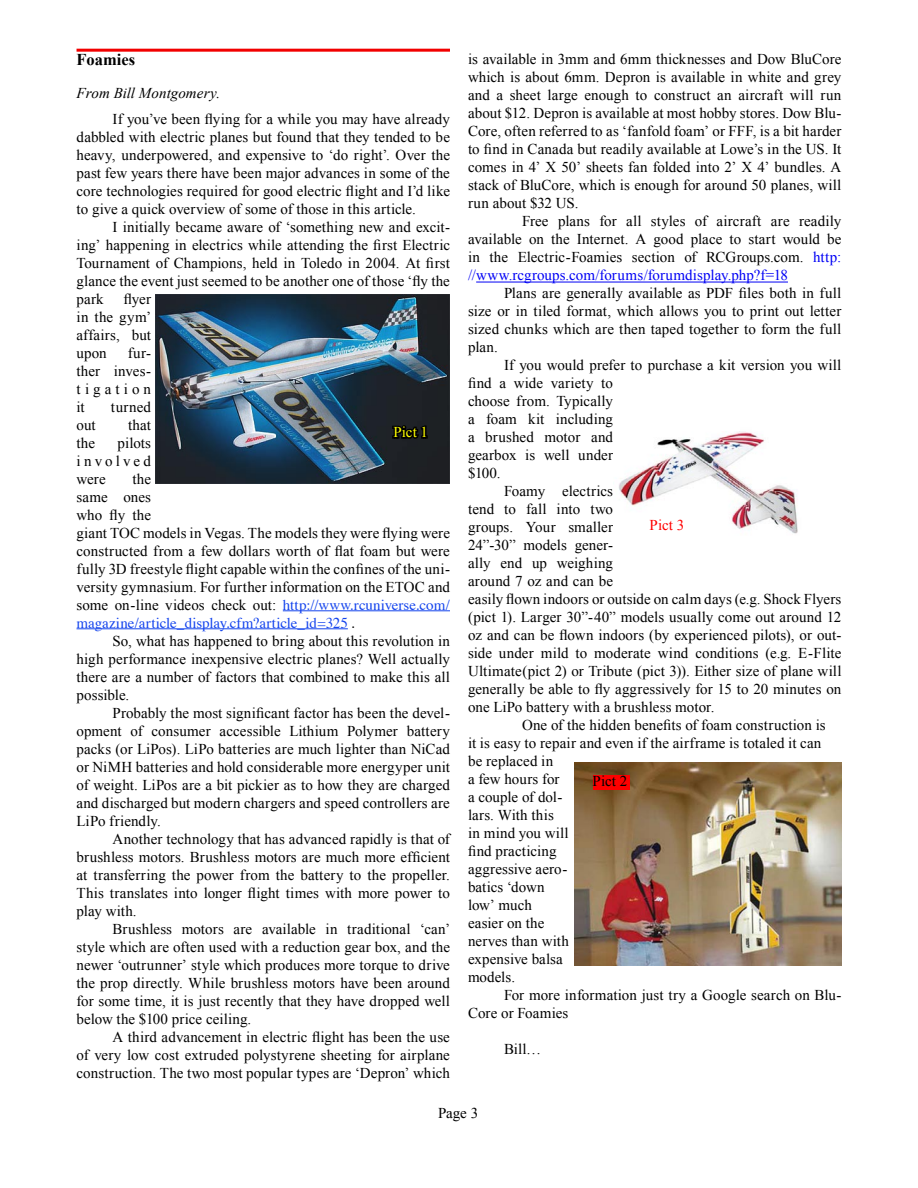
<style>
.page{position:relative;width:918px;height:1188px;background:#fff}
.page>*{position:absolute;margin:0;border:0;box-sizing:border-box;transform-origin:0 0}
.t1{font:700 16.5px "Times New Roman";color:#000}
.t2{font:15px/18px "Times New Roman";letter-spacing:.005em;color:#000;text-align:justify}
.t3{font:15px "Times";color:#1444ed}
.t4{font:italic 15px "Times New Roman";letter-spacing:.005em;color:#000}
.t5{font:15px "Times New Roman";color:#f00}
.t6{font:15px "Times New Roman";color:#ff0}
.s1{font-family:"Times";color:#1444ed}
.s2{color:#000}
.s3{color:#0000f5}
</style>
<div class="page">
<hr style="left:77px;top:49px;width:373px;height:3px;background:#f20000">
<hr style="left:283px;top:610px;width:167px;height:1px;background:#1444ed">
<hr style="left:77px;top:628px;width:271px;height:1px;background:#1444ed">
<hr style="left:476px;top:282px;width:312px;height:1px;background:#0000f5">
<img style="left:574px;top:763px;width:267px;height:203px">
<div style="left:593px;top:775px;width:36px;height:15px;background:#fd0000"></div>
<img style="left:619px;top:431px;width:179px;height:103px">
<img style="left:155px;top:295px;width:295px;height:188px">
<svg style="left:391px;top:423px;width:38px;height:18px"></svg>
<p class="t1" style="left:77px;top:50px;width:60px">Foamies</p>
<p class="t4" style="left:77px;top:84px;width:145px">From Bill Montgomery.</p>
<p class="t2" style="left:77px;top:109px;width:375px;text-indent:36px">If you’ve been flying for a while you may have already dabbled with electric planes but found that they tended to be heavy, underpowered, and expensive to ‘do right’. Over the past few years there have been major advances in some of the core technologies required for good electric flight and I’d like to give a quick overview of some of those in this article.</p>
<p class="t2" style="left:77px;top:217px;width:375px;text-indent:36px">I initially became aware of ‘something new and excit&shy;ing’ happening in electrics while attending the first Electric Tournament of Champions, held in Toledo in 2004. At first glance the event just seemed to be another one of those ‘fly the park</p>
<p class="t2" style="left:77px;top:289px;width:76px;text-indent:47px">flyer in the gym’ affairs, but upon</p>
<p class="t2" style="left:77px;top:343px;width:76px;text-indent:51px">fur&shy;ther inves&shy;tigation it</p>
<p class="t2" style="left:111px;top:397px;width:42px">turned</p>
<p class="t2" style="left:77px;top:415px;width:21px">out</p>
<p class="t2" style="left:128px;top:415px;width:24px">that</p>
<p class="t2" style="left:77px;top:433px;width:20px">the</p>
<p class="t6" style="left:393px;top:423px;width:36px">Pict 1</p>
<p class="t2" style="left:77px;top:433px;width:76px;text-indent:41px">pilots involved were</p>
<p class="t2" style="left:77px;top:469px;width:375px;text-align:left;text-indent:56px">the<br>same ones<br>who fly the<br>giant TOC models in Vegas. The models they were flying were constructed from a few dollars worth of flat foam but were fully 3D freestyle flight capable within the confines of the uni&shy;versity gymnasium. For further information on the ETOC and some on-line videos check out: <span class="s1">http://www.rcuniverse.com/</span></p>
<p class="t3" style="left:77px;top:613px;width:280px">magazine/article_display.cfm?article_id=325 <span class="s2">.</span></p>
<p class="t2" style="left:77px;top:631px;width:375px;text-indent:36px">So, what has happened to bring about this revolution in high performance inexpensive electric planes? Well actually there are a number of factors that combined to make this all possible.</p>
<p class="t2" style="left:77px;top:703px;width:375px;text-indent:36px">Probably the most significant factor has been the devel&shy;opment of consumer accessible Lithium Polymer battery packs (or LiPos). LiPo batteries are much lighter than NiCad or NiMH batteries and hold considerable more energyper unit of weight. LiPos are a bit pickier as to how they are charged and discharged but modern chargers and speed controllers are LiPo friendly.</p>
<p class="t2" style="left:77px;top:829px;width:375px;text-indent:36px">Another technology that has advanced rapidly is that of brushless motors. Brushless motors are much more efficient at transferring the power from the battery to the propeller.<br>This translates into longer flight times with more power to play with.</p>
<p class="t2" style="left:77px;top:919px;width:375px;text-indent:36px">Brushless motors are available in traditional ‘can’ style which are often used with a reduction gear box, and the newer ‘outrunner’ style which produces more torque to drive the prop directly. While brushless motors have been around for some time, it is just recently that they have dropped well below the $100 price ceiling.</p>
<p class="t2" style="left:77px;top:1027px;width:375px;text-indent:36px">A third advancement in electric flight has been the use of very low cost extruded polystyrene sheeting for airplane construction. The two most popular types are ‘Depron’ which</p>
<p class="t2" style="left:468px;top:50px;width:375px">is available in 3mm and 6mm thicknesses and Dow BluCore which is about 6mm. Depron is available in white and grey and a sheet large enough to construct an aircraft will run about $12. Depron is available at most hobby stores. Dow Blu-Core, often referred to as ‘fanfold foam’ or FFF, is a bit harder to find in Canada but readily available at Lowe’s in the US. It comes in 4’ X 50’ sheets fan folded into 2’ X 4’ bundles. A stack of BluCore, which is enough for around 50 planes, will run about $32 US.</p>
<p class="t2" style="left:468px;top:212px;width:375px;text-indent:54px">Free plans for all styles of aircraft are readily available on the Internet. A good place to start would be in the Electric-Foamies section of RCGroups.com. <span class="s3">http: //www.rcgroups.com/forums/forumdisplay.php?f=18</span></p>
<p class="t2" style="left:468px;top:284px;width:375px;text-indent:36px">Plans are generally available as PDF files both in full size or in tiled format, which allows you to print out letter sized chunks which are then taped together to form the full plan.</p>
<p class="t2" style="left:504px;top:356px;width:339px">If you would prefer to purchase a kit version you will</p>
<p class="t2" style="left:468px;top:374px;width:147px">find a wide variety to</p>
<p class="t2" style="left:468px;top:392px;width:147px">choose from. Typically</p>
<p class="t2" style="left:468px;top:410px;width:147px">a foam kit including</p>
<p class="t2" style="left:468px;top:428px;width:147px">a brushed motor and</p>
<p class="t2" style="left:468px;top:446px;width:147px">gearbox is well under</p>
<p class="t2" style="left:468px;top:464px;width:34px">$100.</p>
<p class="t2" style="left:504px;top:482px;width:111px">Foamy electrics</p>
<p class="t2" style="left:468px;top:500px;width:147px">tend to fall into two</p>
<p class="t2" style="left:468px;top:518px;width:147px">groups. Your smaller</p>
<p class="t2" style="left:468px;top:536px;width:147px">24”-30” models gener-</p>
<p class="t2" style="left:468px;top:554px;width:147px">ally end up weighing</p>
<p class="t2" style="left:468px;top:572px;width:147px">around 7 oz and can be</p>
<p class="t2" style="left:468px;top:590px;width:375px">easily flown indoors or outside on calm days (e.g. Shock Flyers</p>
<p class="t2" style="left:468px;top:608px;width:375px">(pict 1). Larger 30”-40” models usually come out around 12</p>
<p class="t2" style="left:468px;top:626px;width:375px">oz and can be flown indoors (by experienced pilots), or out-</p>
<p class="t2" style="left:468px;top:644px;width:375px">side under mild to moderate wind conditions (e.g. E-Flite</p>
<p class="t2" style="left:468px;top:662px;width:375px">Ultimate(pict 2) or Tribute (pict 3)). Either size of plane will</p>
<p class="t2" style="left:468px;top:680px;width:375px">generally be able to fly aggressively for 15 to 20 minutes on</p>
<p class="t2" style="left:468px;top:698px;width:248px">one LiPo battery with a brushless motor.</p>
<p class="t2" style="left:522px;top:716px;width:305px">One of the hidden benefits of foam construction is</p>
<p class="t2" style="left:468px;top:734px;width:355px">it is easy to repair and even if the airframe is totaled it can</p>
<p class="t2" style="left:468px;top:752px;width:87px">be replaced in</p>
<p class="t2" style="left:468px;top:770px;width:93px">a few hours for</p>
<p class="t2" style="left:468px;top:788px;width:96px">a couple of dol-</p>
<p class="t2" style="left:468px;top:806px;width:87px">lars. With this</p>
<p class="t2" style="left:468px;top:824px;width:102px">in mind you will</p>
<p class="t2" style="left:468px;top:842px;width:90px">find practicing</p>
<p class="t2" style="left:468px;top:860px;width:101px">aggressive aero-</p>
<p class="t2" style="left:468px;top:878px;width:78px">batics ‘down</p>
<p class="t2" style="left:468px;top:896px;width:65px">low’ much</p>
<p class="t2" style="left:468px;top:914px;width:78px">easier on the</p>
<p class="t2" style="left:468px;top:932px;width:102px">nerves than with</p>
<p class="t2" style="left:468px;top:950px;width:96px">expensive balsa</p>
<p class="t2" style="left:468px;top:968px;width:49px">models.</p>
<p class="t2" style="left:504px;top:986px;width:339px">For more information just try a Google search on Blu-</p>
<p class="t2" style="left:468px;top:1004px;width:102px">Core or Foamies</p>
<p class="t2" style="left:504px;top:1040px;width:39px">Bill…</p>
<p class="t5" style="left:650px;top:516px;width:36px">Pict 3</p>
<p class="t2" style="left:593px;top:772px;width:36px">Pict 2</p>
<p class="t2" style="left:438px;top:1104px;width:42px">Page 3</p>
</div>
